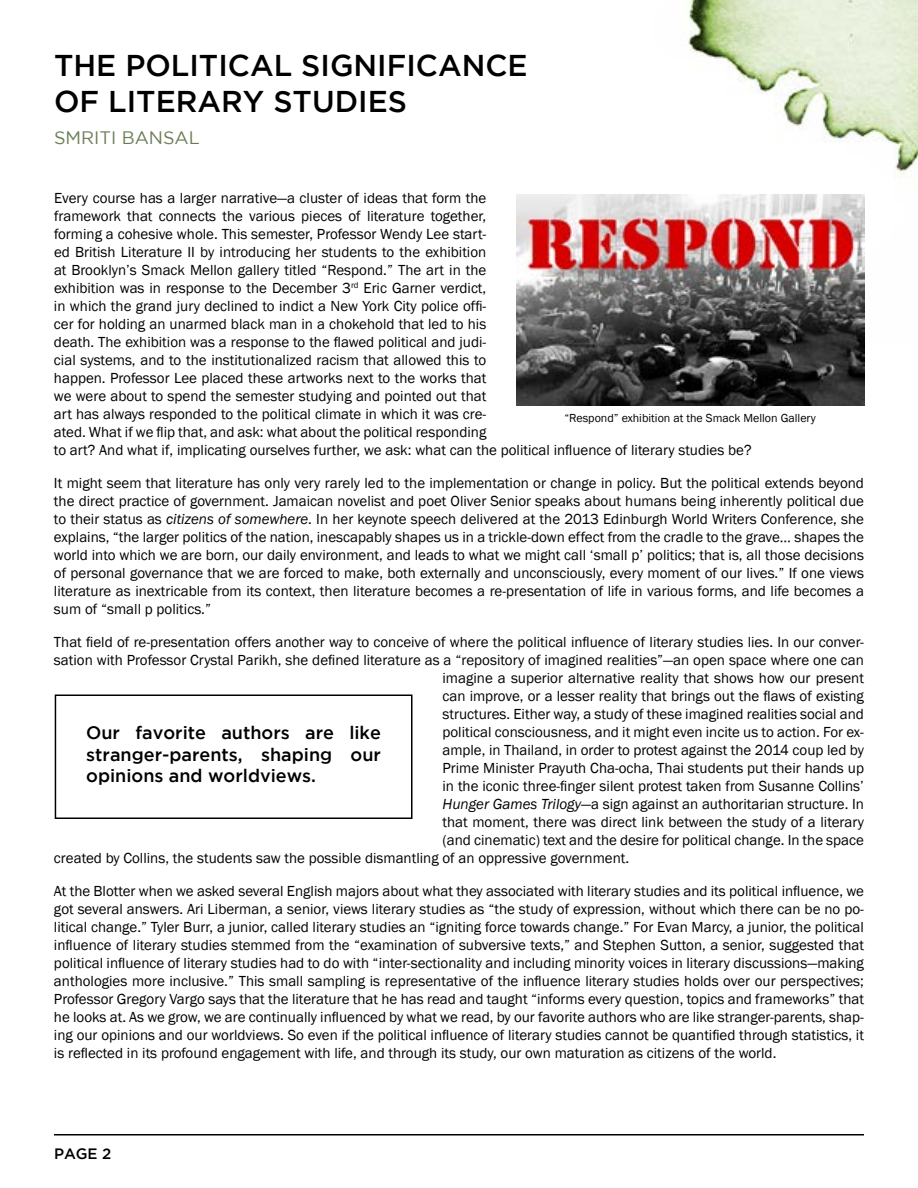
<style>
.page{position:relative;width:918px;height:1188px;background:#fff}
.page>*{position:absolute;margin:0;border:0;box-sizing:border-box;transform-origin:0 0}
.t1{font:500 30px/36px "Gotham";color:#000}
.t2{font:500 18px/21.6px "Gotham";color:#000;text-align:justify}
.t3{font:18px "Gotham";color:#6a7d56}
.t4{font:15px/18px "Franklin Gothic";color:#000;text-align:justify}
.t5{font:500 15px "Gotham";color:#000}
.t6{font:12px "Franklin Gothic";color:#000}
.s1{font-style:italic}
</style>
<div class="page">
<hr style="left:54px;top:1134px;width:810px;height:2px;background:#000">
<img style="left:654px;top:0;width:264px;height:345px">
<div style="left:55px;top:694px;width:357px;height:125px;border:2px solid #000"></div>
<img style="left:516px;top:195px;width:348px;height:211px">
<h1 class="t1" style="left:54px;top:47px;width:475px">THE POLITICAL SIGNIFICANCE<br>OF LITERARY STUDIES</h1>
<p class="t3" style="left:54px;top:128px;width:148px">SMRITI BANSAL</p>
<p class="t4" style="left:54px;top:189px;width:699px;text-align:left">Every course has a larger narrative—a cluster of ideas that form the<br>framework that connects the various pieces of literature together,<br>forming a cohesive whole. This semester, Professor Wendy Lee start-<br>ed British Literature II by introducing her students to the exhibition<br>at Brooklyn’s Smack Mellon gallery titled “Respond.” The art in the<br>exhibition was in response to the December 3<sup>rd</sup> Eric Garner verdict,<br>in which the grand jury declined to indict a New York City police offi-<br>cer for holding an unarmed black man in a chokehold that led to his<br>death. The exhibition was a response to the flawed political and judi-<br>cial systems, and to the institutionalized racism that allowed this to<br>happen. Professor Lee placed these artworks next to the works that<br>we were about to spend the semester studying and pointed out that<br>art has always responded to the political climate in which it was cre-<br>ated. What if we flip that, and ask: what about the political responding<br>to art? And what if, implicating ourselves further, we ask: what can the political influence of literary studies be?</p>
<p class="t4" style="left:54px;top:474px;width:812px">It might seem that literature has only very rarely led to the implementation or change in policy. But the political extends beyond the direct practice of government. Jamaican novelist and poet Oliver Senior speaks about humans being inherently political due to their status as <span class="s1">citizens of somewhere</span>. In her keynote speech delivered at the 2013 Edinburgh World Writers Conference, she explains, “the larger politics of the nation, inescapably shapes us in a trickle-down effect from the cradle to the grave… shapes the world into which we are born, our daily environment, and leads to what we might call ‘small p’ politics; that is, all those decisions of personal governance that we are forced to make, both externally and unconsciously, every moment of our lives.” If one views literature as inextricable from its context, then literature becomes a re-presentation of life in various forms, and life becomes a sum of “small p politics.”</p>
<p class="t4" style="left:54px;top:633px;width:811px">That field of re-presentation offers another way to conceive of where the political influence of literary studies lies. In our conver-</p>
<p class="t4" style="left:54px;top:651px;width:812px">sation with Professor Crystal Parikh, she defined literature as a “repository of imagined realities”—an open space where one can</p>
<p class="t4" style="left:442px;top:669px;width:423px">imagine a superior alternative reality that shows how our present</p>
<p class="t4" style="left:442px;top:687px;width:423px">can improve, or a lesser reality that brings out the flaws of existing</p>
<p class="t4" style="left:442px;top:705px;width:423px">structures. Either way, a study of these imagined realities social and</p>
<p class="t4" style="left:442px;top:723px;width:423px">political consciousness, and it might even incite us to action. For ex-</p>
<p class="t4" style="left:442px;top:741px;width:423px">ample, in Thailand, in order to protest against the 2014 coup led by</p>
<p class="t4" style="left:442px;top:759px;width:423px">Prime Minister Prayuth Cha-ocha, Thai students put their hands up</p>
<p class="t4" style="left:442px;top:777px;width:423px">in the iconic three-finger silent protest taken from Susanne Collins’</p>
<p class="t4" style="left:442px;top:795px;width:423px"><span class="s1">Hunger Games Trilogy</span>—a sign against an authoritarian structure. In</p>
<p class="t4" style="left:442px;top:813px;width:423px">that moment, there was direct link between the study of a literary</p>
<p class="t4" style="left:442px;top:831px;width:423px">(and cinematic) text and the desire for political change. In the space</p>
<p class="t4" style="left:54px;top:849px;width:577px">created by Collins, the students saw the possible dismantling of an oppressive government.</p>
<p class="t4" style="left:54px;top:882px;width:812px">At the Blotter when we asked several English majors about what they associated with literary studies and its political influence, we got several answers. Ari Liberman, a senior, views literary studies as “the study of expression, without which there can be no po&shy;litical change.” Tyler Burr, a junior, called literary studies an “igniting force towards change.” For Evan Marcy, a junior, the political influence of literary studies stemmed from the “examination of subversive texts,” and Stephen Sutton, a senior, suggested that political influence of literary studies had to do with “inter-sectionality and including minority voices in literary discussions—making anthologies more inclusive.” This small sampling is representative of the influence literary studies holds over our perspectives; Professor Gregory Vargo says that the literature that he has read and taught “informs every question, topics and frameworks” that he looks at. As we grow, we are continually influenced by what we read, by our favorite authors who are like stranger-parents, shap&shy;ing our opinions and our worldviews. So even if the political influence of literary studies cannot be quantified through statistics, it is reflected in its profound engagement with life, and through its study, our own maturation as citizens of the world.</p>
<p class="t6" style="left:565px;top:411px;width:253px">“Respond” exhibition at the Smack Mellon Gallery</p>
<p class="t2" style="left:86px;top:722px;width:296px">Our favorite authors are like stranger-parents, shaping our opinions and worldviews.</p>
<p class="t5" style="left:54px;top:1145px;width:59px">PAGE 2</p>
</div>
